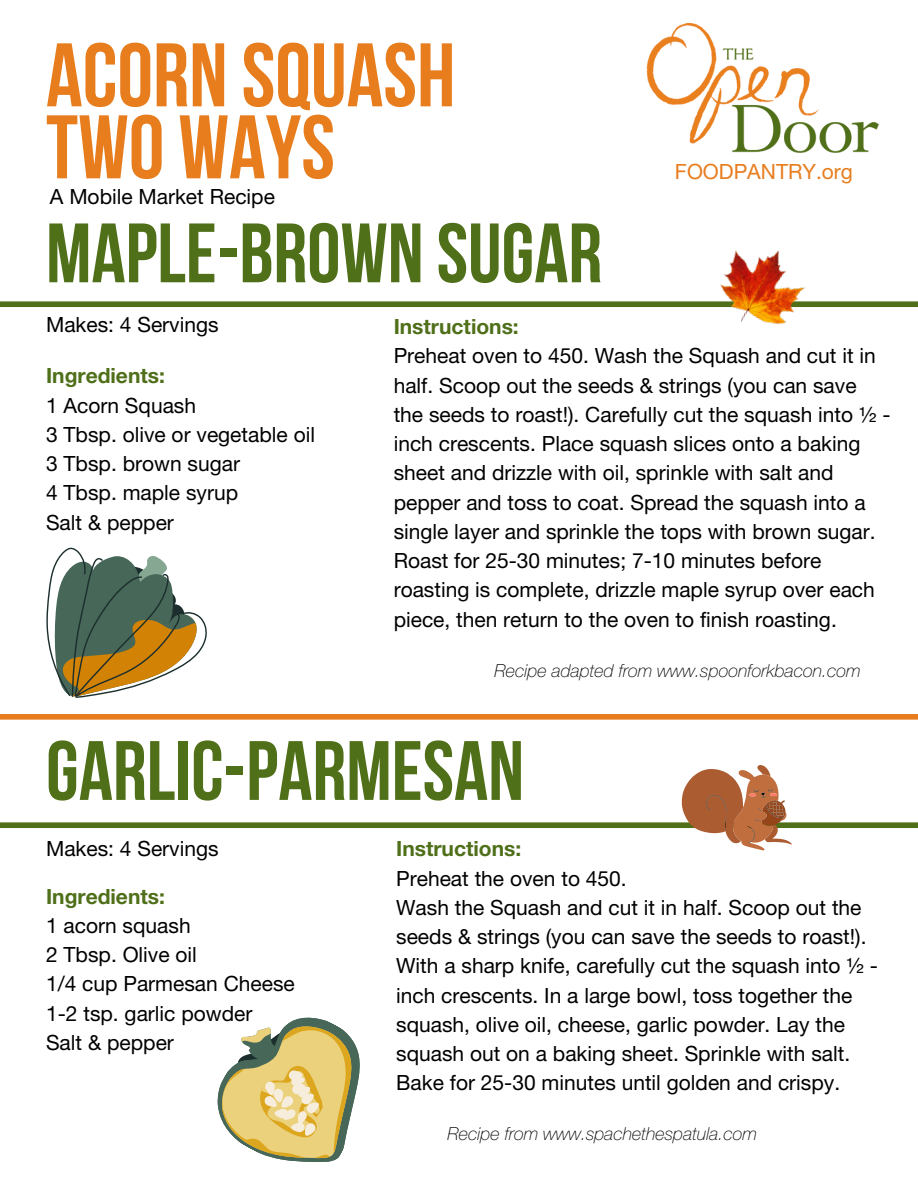
<style>
.page{position:relative;width:918px;height:1188px;background:#fff}
.page>*{position:absolute;margin:0;border:0;box-sizing:border-box;transform-origin:0 0}
.t1{font:700 90px/72px "Bebas Neue";color:#e87d1e}
.t2{font:700 84px "Bebas Neue";color:#4f6f19}
.t3{font:21px/29.2px "Helvetica Neue LT Std";color:#000}
.t4{font:700 21px "Helvetica Neue LT Std";color:#4f6f19}
.t5{font:21px "Helvetica Neue LT Std";color:#e87d1e}
.t6{font:italic 100 18px "Helvetica Neue LT Std";color:#000}
</style>
<div class="page">
<img style="left:646px;top:23px;width:233px;height:130px">
<div style="left:0;top:301px;width:918px;height:6px;background:#4f6f19"></div>
<div style="left:0;top:714px;width:918px;height:6px;background:#e87d1e"></div>
<div style="left:0;top:822px;width:918px;height:6px;background:#4f6f19"></div>
<svg style="left:46px;top:547px;width:161px;height:151px"></svg>
<img style="left:712px;top:250px;width:102px;height:75px">
<svg style="left:217px;top:1017px;width:143px;height:145px"></svg>
<svg style="left:682px;top:765px;width:110px;height:85px"></svg>
<h1 class="t1" style="left:46px;top:48px;width:411px">ACORN SQUASH<br>TWO WAYS</h1>
<p class="t3" style="left:50px;top:185px;width:227px">A Mobile Market Recipe</p>
<h2 class="t2" style="left:46px;top:219px;width:558px">MAPLE-BROWN SUGAR</h2>
<p class="t5" style="left:675px;top:164px;width:180px">FOODPANTRY.org</p>
<p class="t3" style="left:46px;top:313px;width:174px">Makes: 4 Servings</p>
<p class="t4" style="left:46px;top:368px;width:120px">Ingredients:</p>
<p class="t3" style="left:46px;top:394px;width:270px">1 Acorn Squash<br>3 Tbsp. olive or vegetable oil<br>3 Tbsp. brown sugar<br>4 Tbsp. maple syrup<br>Salt &amp; pepper</p>
<p class="t4" style="left:394px;top:319px;width:127px">Instructions:</p>
<p class="t3" style="left:394px;top:344px;width:498px">Preheat oven to 450. Wash the Squash and cut it in half. Scoop out the seeds &amp; strings (you can save the seeds to roast!). Carefully cut the squash into ½ - inch crescents. Place squash slices onto a baking sheet and drizzle with oil, sprinkle with salt and pepper and toss to coat. Spread the squash into a single layer and sprinkle the tops with brown sugar.<br>Roast for 25-30 minutes; 7-10 minutes before roasting is complete, drizzle maple syrup over each piece, then return to the oven to finish roasting.</p>
<p class="t6" style="left:495px;top:664px;width:367px">Recipe adapted from www.spoonforkbacon.com</p>
<h2 class="t2" style="left:46px;top:737px;width:480px">GARLIC-PARMESAN</h2>
<p class="t3" style="left:46px;top:837px;width:174px">Makes: 4 Servings</p>
<p class="t4" style="left:46px;top:889px;width:120px">Ingredients:</p>
<p class="t3" style="left:46px;top:914px;width:250px">1 acorn squash<br>2 Tbsp. Olive oil<br>1/4 cup Parmesan Cheese<br>1-2 tsp. garlic powder<br>Salt &amp; pepper</p>
<p class="t4" style="left:396px;top:841px;width:127px">Instructions:</p>
<p class="t3" style="left:396px;top:866px;width:483px">Preheat the oven to 450.<br>Wash the Squash and cut it in half. Scoop out the seeds &amp; strings (you can save the seeds to roast!).<br>With a sharp knife, carefully cut the squash into ½ - inch crescents. In a large bowl, toss together the squash, olive oil, cheese, garlic powder. Lay the squash out on a baking sheet. Sprinkle with salt.<br>Bake for 25-30 minutes until golden and crispy.</p>
<p class="t6" style="left:448px;top:1127px;width:311px">Recipe from www.spachethespatula.com</p>
</div>
